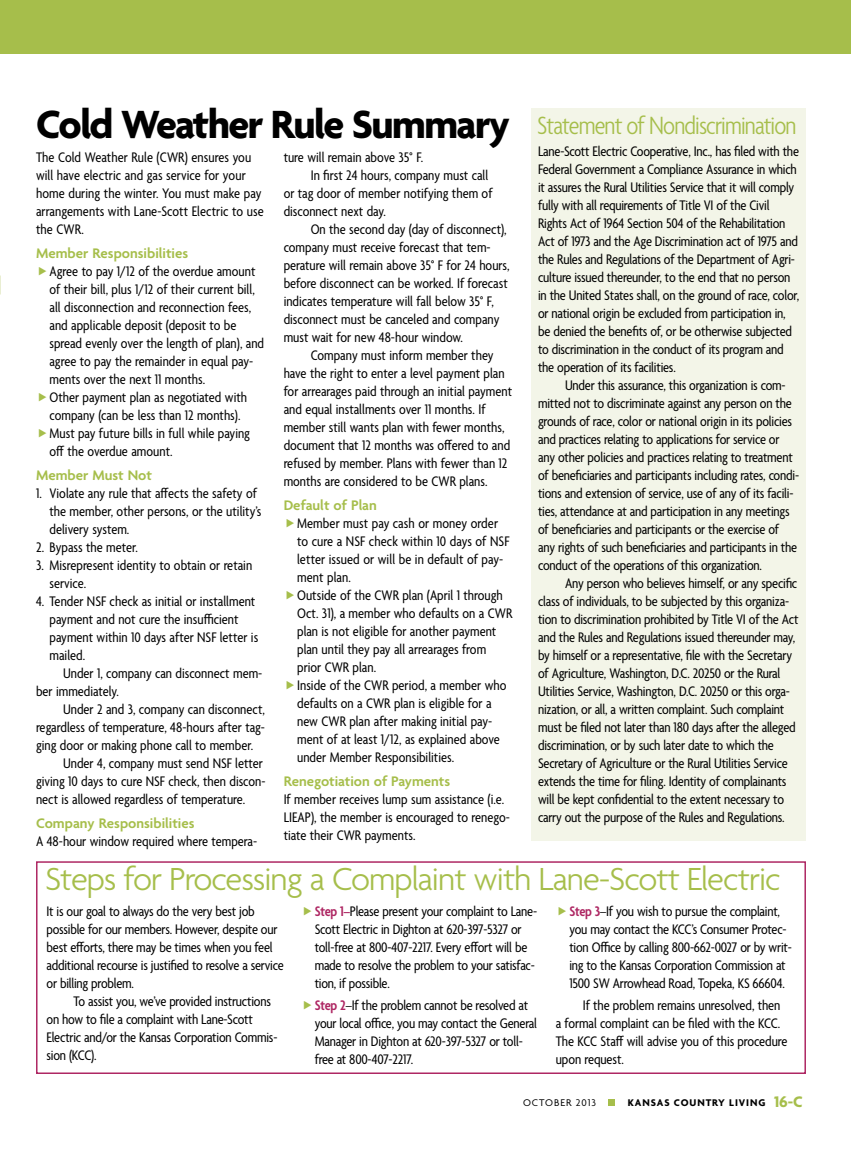
<style>
.page{position:relative;width:851px;height:1161px;background:#fff}
.page>*{position:absolute;margin:0;border:0;box-sizing:border-box;transform-origin:0 0}
.t1{font:700 42.6px "Agenda";letter-spacing:-.035em;color:#000}
.t2{font:300 34.5px "Agenda";letter-spacing:-.03em;color:#a6be4b}
.t3{font:300 condensed 27px "Agenda";letter-spacing:-.03em;color:#a6be4b}
.t4{font:condensed 15px/18px "Agenda";letter-spacing:-.015em;color:#000}
.t5{font:condensed 15px/18px "Agenda";letter-spacing:.005em;color:#000}
.t6{font:600 15px "Agenda";color:#a6be4b}
.t7{font:700 10.5px "Agenda";letter-spacing:.09em;color:#000}
.t8{font:10.5px "Agenda";letter-spacing:.09em;color:#000}
.s1{font-weight:600;color:#ae2763}
.s2{font-size:16.5px;color:#a6be4b}
</style>
<div class="page">
<div style="left:531px;top:108px;width:275px;height:733px;background:#f3f5e8"></div>
<div style="left:36px;top:861px;width:770px;height:213px;border:2px solid #ae2763"></div>
<div style="left:608px;top:1099px;width:7px;height:7px;background:#a6be4b"></div>
<div style="left:0;top:0;width:850px;height:54px;background:#a6be4b"></div>
<h1 class="t1" style="left:36px;top:102px;width:475px">Cold Weather Rule Summary</h1>
<p class="t5" style="left:36px;top:149px;width:229px">The Cold Weather Rule (CWR) ensures you will have electric and gas service for your home during the winter. You must make pay arrangements with Lane-Scott Electric to use the CWR.</p>
<p class="t6" style="left:36px;top:245px;width:154px">Member Responsibilities</p>
<p class="t4" style="left:50px;top:263px;width:216px">Agree to pay 1/12 of the overdue amount of their bill, plus 1/12 of their current bill, all disconnection and reconnection fees, and applicable deposit (deposit to be spread evenly over the length of plan), and agree to pay the remainder in equal pay&shy;ments over the next 11 months.<br>Other payment plan as negotiated with company (can be less than 12 months).<br>Must pay future bills in full while paying off the overdue amount.</p>
<p class="t6" style="left:36px;top:467px;width:117px">Member Must Not</p>
<p class="t4" style="left:50px;top:485px;width:213px;text-indent:-14px">1. Violate any rule that affects the safety of the member, other persons, or the utility’s delivery system.</p>
<p class="t4" style="left:36px;top:539px;width:103px">2. Bypass the meter.</p>
<p class="t4" style="left:50px;top:557px;width:204px;text-indent:-14px">3. Misrepresent identity to obtain or retain service.</p>
<p class="t4" style="left:50px;top:593px;width:210px;text-indent:-14px">4. Tender NSF check as initial or installment payment and not cure the insufficient payment within 10 days after NSF letter is mailed.</p>
<p class="t4" style="left:36px;top:665px;width:228px;text-indent:27px">Under 1, company can disconnect mem&shy;ber immediately.</p>
<p class="t4" style="left:63px;top:701px;width:203px">Under 2 and 3, company can disconnect,</p>
<p class="t4" style="left:36px;top:719px;width:230px">regardless of temperature, 48-hours after tag-</p>
<p class="t4" style="left:36px;top:737px;width:219px">ging door or making phone call to member.</p>
<p class="t4" style="left:63px;top:755px;width:201px">Under 4, company must send NSF letter</p>
<p class="t4" style="left:36px;top:773px;width:231px">giving 10 days to cure NSF check, then discon-</p>
<p class="t4" style="left:36px;top:791px;width:211px">nect is allowed regardless of temperature.</p>
<p class="t6" style="left:36px;top:815px;width:160px">Company Responsibilities</p>
<p class="t4" style="left:36px;top:833px;width:223px">A 48-hour window required where tempera-</p>
<p class="t4" style="left:284px;top:149px;width:141px">ture will remain above 35° F.</p>
<p class="t4" style="left:310px;top:167px;width:179px">In first 24 hours, company must call</p>
<p class="t4" style="left:284px;top:185px;width:210px">or tag door of member notifying them of</p>
<p class="t4" style="left:284px;top:203px;width:104px">disconnect next day.</p>
<p class="t4" style="left:310px;top:221px;width:197px">On the second day (day of disconnect),</p>
<p class="t4" style="left:284px;top:239px;width:208px">company must receive forecast that tem-</p>
<p class="t4" style="left:284px;top:257px;width:227px">perature will remain above 35° F for 24 hours,</p>
<p class="t4" style="left:284px;top:275px;width:226px">before disconnect can be worked. If forecast</p>
<p class="t4" style="left:284px;top:293px;width:212px">indicates temperature will fall below 35° F,</p>
<p class="t4" style="left:284px;top:311px;width:217px">disconnect must be canceled and company</p>
<p class="t4" style="left:284px;top:329px;width:181px">must wait for new 48-hour window.</p>
<p class="t4" style="left:310px;top:347px;width:184px">Company must inform member they</p>
<p class="t4" style="left:284px;top:365px;width:222px">have the right to enter a level payment plan</p>
<p class="t4" style="left:284px;top:383px;width:230px">for arrearages paid through an initial payment</p>
<p class="t4" style="left:284px;top:401px;width:203px">and equal installments over 11 months. If</p>
<p class="t4" style="left:284px;top:419px;width:222px">member still wants plan with fewer months,</p>
<p class="t4" style="left:284px;top:437px;width:228px">document that 12 months was offered to and</p>
<p class="t4" style="left:284px;top:455px;width:225px">refused by member. Plans with fewer than 12</p>
<p class="t4" style="left:284px;top:473px;width:205px">months are considered to be CWR plans.</p>
<p class="t6" style="left:284px;top:497px;width:95px">Default of Plan</p>
<p class="t4" style="left:297px;top:515px;width:217px">Member must pay cash or money order to cure a NSF check within 10 days of NSF letter issued or will be in default of pay&shy;ment plan.<br>Outside of the CWR plan (April 1 through Oct. 31), a member who defaults on a CWR plan is not eligible for another payment plan until they pay all arrearages from prior CWR plan.<br>Inside of the CWR period, a member who defaults on a CWR plan is eligible for a new CWR plan after making initial pay&shy;ment of at least 1/12, as explained above under Member Responsibilities.</p>
<p class="t6" style="left:284px;top:773px;width:168px">Renegotiation of Payments</p>
<p class="t4" style="left:284px;top:791px;width:228px">If member receives lump sum assistance (i.e.<br>LIEAP), the member is encouraged to renego&shy;tiate their CWR payments.</p>
<h3 class="t3" style="left:537px;top:111px;width:261px">Statement of Nondiscrimination</h3>
<p class="t4" style="left:538px;top:143px;width:262px">Lane-Scott Electric Cooperative, Inc., has filed with the Federal Government a Compliance Assurance in which it assures the Rural Utilities Service that it will comply fully with all requirements of Title VI of the Civil Rights Act of 1964 Section 504 of the Rehabilitation Act of 1973 and the Age Discrimination act of 1975 and the Rules and Regulations of the Department of Agri&shy;culture issued thereunder, to the end that no person in the United States shall, on the ground of race, color, or national origin be excluded from participation in, be denied the benefits of, or be otherwise subjected to discrimination in the conduct of its program and the operation of its facilities.</p>
<p class="t4" style="left:538px;top:377px;width:262px;text-indent:27px">Under this assurance, this organization is com&shy;mitted not to discriminate against any person on the grounds of race, color or national origin in its policies and practices relating to applications for service or any other policies and practices relating to treatment of beneficiaries and participants including rates, condi&shy;tions and extension of service, use of any of its facili&shy;ties, attendance at and participation in any meetings of beneficiaries and participants or the exercise of any rights of such beneficiaries and participants in the conduct of the operations of this organization.</p>
<p class="t4" style="left:538px;top:575px;width:262px;text-indent:27px">Any person who believes himself, or any specific class of individuals, to be subjected by this organiza&shy;tion to discrimination prohibited by Title VI of the Act and the Rules and Regulations issued thereunder may, by himself or a representative, file with the Secretary of Agriculture, Washington, D.C. 20250 or the Rural Utilities Service, Washington, D.C. 20250 or this orga&shy;nization, or all, a written complaint. Such complaint must be filed not later than 180 days after the alleged discrimination, or by such later date to which the Secretary of Agriculture or the Rural Utilities Service extends the time for filing. Identity of complainants will be kept confidential to the extent necessary to carry out the purpose of the Rules and Regulations.</p>
<h2 class="t2" style="left:45px;top:861px;width:737px">Steps for Processing a Complaint with Lane-Scott Electric</h2>
<p class="t4" style="left:46px;top:903px;width:239px">It is our goal to always do the very best job possible for our members. However, despite our best efforts, there may be times when you feel additional recourse is justified to resolve a service or billing problem.</p>
<p class="t4" style="left:46px;top:993px;width:232px;text-indent:27px">To assist you, we’ve provided instructions on how to file a complaint with Lane-Scott Electric and/or the Kansas Corporation Commis&shy;sion (KCC).</p>
<p class="t4" style="left:315px;top:903px;width:224px"><span class="s1">Step 1–</span>Please present your complaint to Lane-Scott Electric in Dighton at 620-397-5327 or toll-free at 800-407-2217. Every effort will be made to resolve the problem to your satisfac&shy;tion, if possible.</p>
<p class="t4" style="left:315px;top:997px;width:224px"><span class="s1">Step 2</span>–If the problem cannot be resolved at your local office, you may contact the General Manager in Dighton at 620-397-5327 or toll&shy;free at 800-407-2217.</p>
<p class="t4" style="left:569px;top:903px;width:224px"><span class="s1">Step 3</span>–If you wish to pursue the complaint, you may contact the KCC’s Consumer Protec&shy;tion Office by calling 800-662-0027 or by writ&shy;ing to the Kansas Corporation Commission at 1500 SW Arrowhead Road, Topeka, KS 66604.</p>
<p class="t4" style="left:555px;top:997px;width:233px;text-indent:27px">If the problem remains unresolved, then a formal complaint can be filed with the KCC.<br>The KCC Staff will advise you of this procedure upon request.</p>
<p class="t8" style="left:523px;top:1096px;width:74px">OCTOBER 2013</p>
<p class="t7" style="left:627px;top:1096px;width:177px">KANSAS COUNTRY LIVING <span class="s2">16-C</span></p>
</div>
